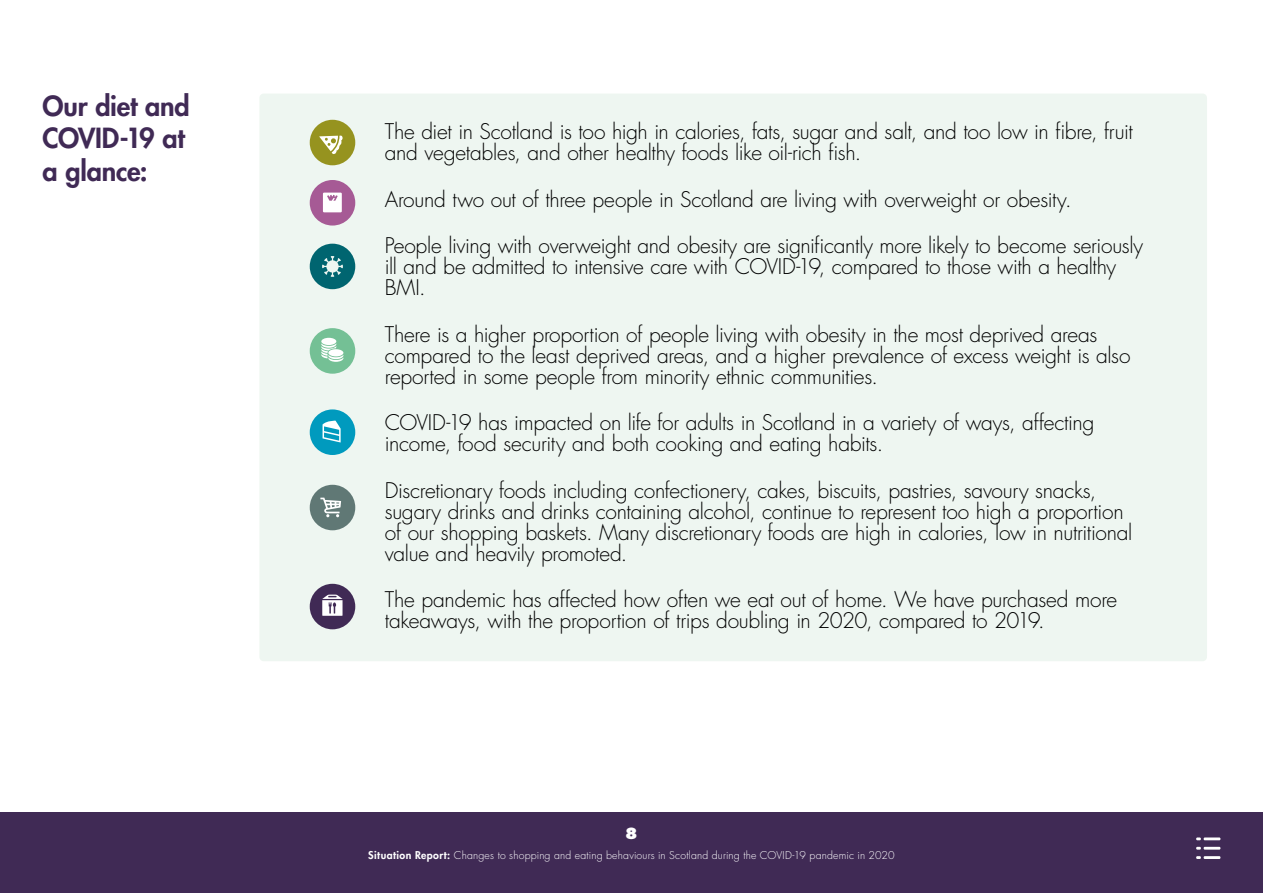
<style>
.page{position:relative;width:1263px;height:893px;background:#fff}
.page>*{position:absolute;margin:0;border:0;box-sizing:border-box;transform-origin:0 0}
.Body{font:800 27px/32.4px "Futura Std";letter-spacing:-.01em;color:#402a55}
.Body-2{font:300 21px/21px "Futura Std";letter-spacing:-.015em;color:#000}
.t1{font:800 15px "Futura Std";color:#fff}
.t2{font:300 10.5px "Futura Std";letter-spacing:.015em;color:#fff}
.s1{font-weight:800}
</style>
<div class="page">
<div style="left:0;top:812px;width:1263px;height:81px;background:#402a55"></div>
<hr style="left:1204px;top:856px;width:16px;height:3px;background:#fff">
<hr style="left:1204px;top:847px;width:16px;height:3px;background:#fff">
<hr style="left:1204px;top:837px;width:16px;height:3px;background:#fff">
<svg style="left:1196px;top:856px;width:5px;height:3px"></svg>
<svg style="left:1196px;top:847px;width:5px;height:3px"></svg>
<svg style="left:1196px;top:837px;width:5px;height:3px"></svg>
<div style="left:259px;top:94px;width:948px;height:567px;background:#e8f3eb;border-radius:4px"></div>
<div style="left:310px;top:409px;width:45px;height:46px;background:#009abe;border-radius:50%"></div>
<svg style="left:323px;top:420px;width:18px;height:22px"></svg>
<div style="left:310px;top:485px;width:45px;height:45px;background:#607875;border-radius:50%"></div>
<svg style="left:320px;top:498px;width:21px;height:19px"></svg>
<div style="left:310px;top:180px;width:45px;height:46px;background:#a65a95;border-radius:50%"></div>
<svg style="left:323px;top:193px;width:19px;height:19px"></svg>
<div style="left:310px;top:584px;width:45px;height:45px;background:#402a55;border-radius:50%"></div>
<svg style="left:322px;top:595px;width:20px;height:21px"></svg>
<div style="left:310px;top:328px;width:45px;height:46px;background:#74c095;border-radius:50%"></div>
<svg style="left:321px;top:338px;width:22px;height:24px"></svg>
<div style="left:310px;top:120px;width:45px;height:45px;background:#96931f;border-radius:50%"></div>
<svg style="left:319px;top:136px;width:24px;height:18px"></svg>
<div style="left:310px;top:244px;width:45px;height:45px;background:#006570;border-radius:50%"></div>
<svg style="left:322px;top:256px;width:21px;height:21px"></svg>
<p class="Body" style="left:43px;top:90px;width:149px">Our diet and<br>COVID-19 at a glance:</p>
<p class="Body-2" style="left:385px;top:122px;width:749px">The diet in Scotland is too high in calories, fats, sugar and salt, and too low in fibre, fruit and vegetables, and other healthy foods like oil-rich fish.</p>
<p class="Body-2" style="left:385px;top:189px;width:688px">Around two out of three people in Scotland are living with overweight or obesity.</p>
<p class="Body-2" style="left:385px;top:236px;width:760px">People living with overweight and obesity are significantly more likely to become seriously ill and be admitted to intensive care with COVID-19, compared to those with a healthy<br>BMI.</p>
<p class="Body-2" style="left:385px;top:324px;width:747px">There is a higher proportion of people living with obesity in the most deprived areas compared to the least deprived areas, and a higher prevalence of excess weight is also reported in some people from minority ethnic communities.</p>
<p class="Body-2" style="left:385px;top:413px;width:711px">COVID-19 has impacted on life for adults in Scotland in a variety of ways, affecting income, food security and both cooking and eating habits.</p>
<p class="Body-2" style="left:385px;top:480px;width:749px">Discretionary foods including confectionery, cakes, biscuits, pastries, savoury snacks, sugary drinks and drinks containing alcohol, continue to represent too high a proportion of our shopping baskets. Many discretionary foods are high in calories, low in nutritional value and heavily promoted.</p>
<p class="Body-2" style="left:385px;top:590px;width:734px">The pandemic has affected how often we eat out of home. We have purchased more takeaways, with the proportion of trips doubling in 2020, compared to 2019.</p>
<p class="t1" style="left:625px;top:824px;width:14px">8</p>
<p class="t2" style="left:368px;top:849px;width:528px"><span class="s1">Situation Report:</span> Changes to shopping and eating behaviours in Scotland during the COVID-19 pandemic in 2020</p>
</div>
